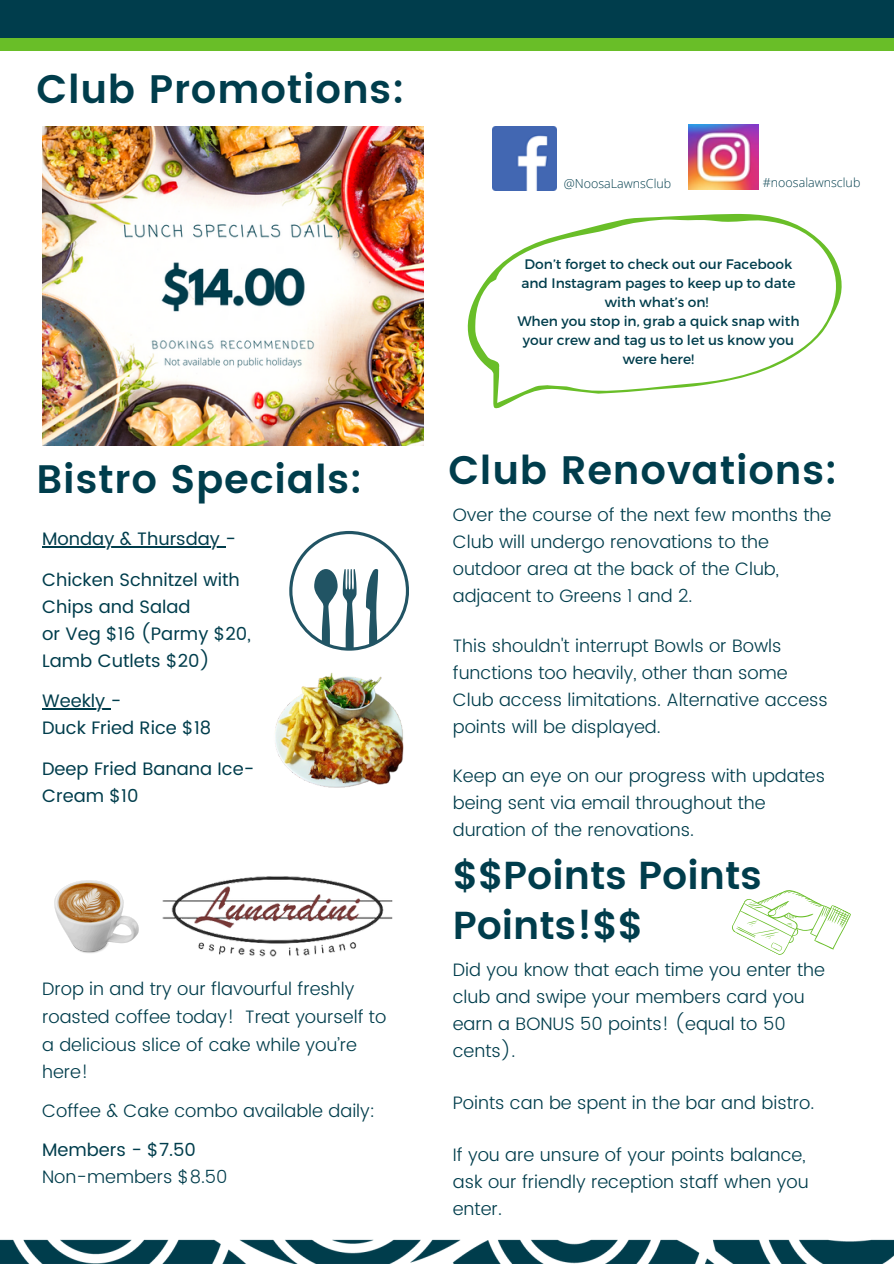
<style>
.page{position:relative;width:894px;height:1264px;background:#fff}
.page>*{position:absolute;margin:0;border:0;box-sizing:border-box;transform-origin:0 0}
.t1{font:600 39.75px "Poppins";letter-spacing:.02em;color:#003d4c}
.t2{font:600 39px/49.5px "Poppins";color:#003d4c}
.t3{font:300 18px/27px "Poppins";color:#003d4c}
.t4{font:18px/27px "Poppins";color:#003d4c}
.t5{font:13.8px/18.9px "Montserrat";color:#003d4c;text-align:center}
.t6{font:300 12.45px "Open Sans";color:#003d4c}
.s1{font-weight:400}
</style>
<div class="page">
<div style="left:0;top:0;width:893px;height:51px;background:#69be28"></div>
<div style="left:0;top:0;width:893px;height:38px;background:#003d4c"></div>
<img style="left:0;top:1239px;width:893px;height:24px">
<svg style="left:467px;top:214px;width:375px;height:194px"></svg>
<img style="left:492px;top:126px;width:64px;height:64px">
<img style="left:688px;top:125px;width:70px;height:65px">
<svg style="left:732px;top:890px;width:119px;height:65px"></svg>
<img style="left:42px;top:126px;width:381px;height:320px">
<img style="left:275px;top:672px;width:129px;height:116px">
<svg style="left:289px;top:531px;width:119px;height:119px"></svg>
<hr style="left:42px;top:546px;width:183px;height:2px;background:#003d4c">
<hr style="left:42px;top:708px;width:69px;height:2px;background:#003d4c">
<img style="left:54px;top:880px;width:84px;height:73px">
<img style="left:162px;top:876px;width:231px;height:81px">
<p class="t1" style="left:37px;top:66px;width:369px">Club Promotions:</p>
<h2 class="t6" style="left:563px;top:175px;width:109px">@NoosaLawnsClub</h2>
<h2 class="t6" style="left:762px;top:173px;width:99px">#noosalawnsclub</h2>
<p class="t5" style="left:521px;top:254px;width:275px">Don’t forget to check out our Facebook and Instagram pages to keep up to date with what’s on!</p>
<h1 class="t5" style="left:517px;top:311px;width:283px">When you stop in, grab a quick snap with your crew and tag us to let us know you were here!</h1>
<p class="t1" style="left:37px;top:456px;width:327px">Bistro Specials:</p>
<h2 class="t1" style="left:448px;top:447px;width:390px">Club Renovations:</h2>
<h2 class="t4" style="left:42px;top:525px;width:195px">Monday &amp; Thursday -</h2>
<p class="t4" style="left:42px;top:566px;width:210px">Chicken Schnitzel with<br>Chips and Salad<br>or Veg $16 (Parmy $20,<br>Lamb Cutlets $20)</p>
<p class="t4" style="left:42px;top:687px;width:171px">Weekly -<br>Duck Fried Rice $18</p>
<p class="t4" style="left:42px;top:755px;width:214px">Deep Fried Banana Ice-<br>Cream $10</p>
<h2 class="t3" style="left:42px;top:975px;width:346px;line-height:27.5px">Drop in and try our flavourful freshly roasted coffee today! Treat yourself to a delicious slice of cake while you’re here!</h2>
<h2 class="t3" style="left:42px;top:1097px;width:334px">Coffee &amp; Cake combo available daily:</h2>
<h1 class="t3" style="left:42px;top:1135px;width:187px;line-height:27.5px"><span class="s1">Members - $7.50<br></span>Non-members $8.50</h1>
<p class="t3" style="left:452px;top:501px;width:380px">Over the course of the next few months the Club will undergo renovations to the outdoor area at the back of the Club, adjacent to Greens 1 and 2.</p>
<p class="t3" style="left:452px;top:632px;width:376px">This shouldn't interrupt Bowls or Bowls functions too heavily, other than some Club access limitations. Alternative access points will be displayed.</p>
<p class="t3" style="left:452px;top:762px;width:374px">Keep an eye on our progress with updates being sent via email throughout the duration of the renovations.</p>
<p class="t2" style="left:452px;top:851px;width:310px">$$Points Points<br>Points!$$</p>
<p class="t3" style="left:452px;top:956px;width:373px">Did you know that each time you enter the club and swipe your members card you earn a BONUS 50 points! (equal to 50 cents).</p>
<p class="t3" style="left:452px;top:1089px;width:363px">Points can be spent in the bar and bistro.</p>
<p class="t3" style="left:452px;top:1141px;width:357px">If you are unsure of your points balance, ask our friendly reception staff when you enter.</p>
</div>
